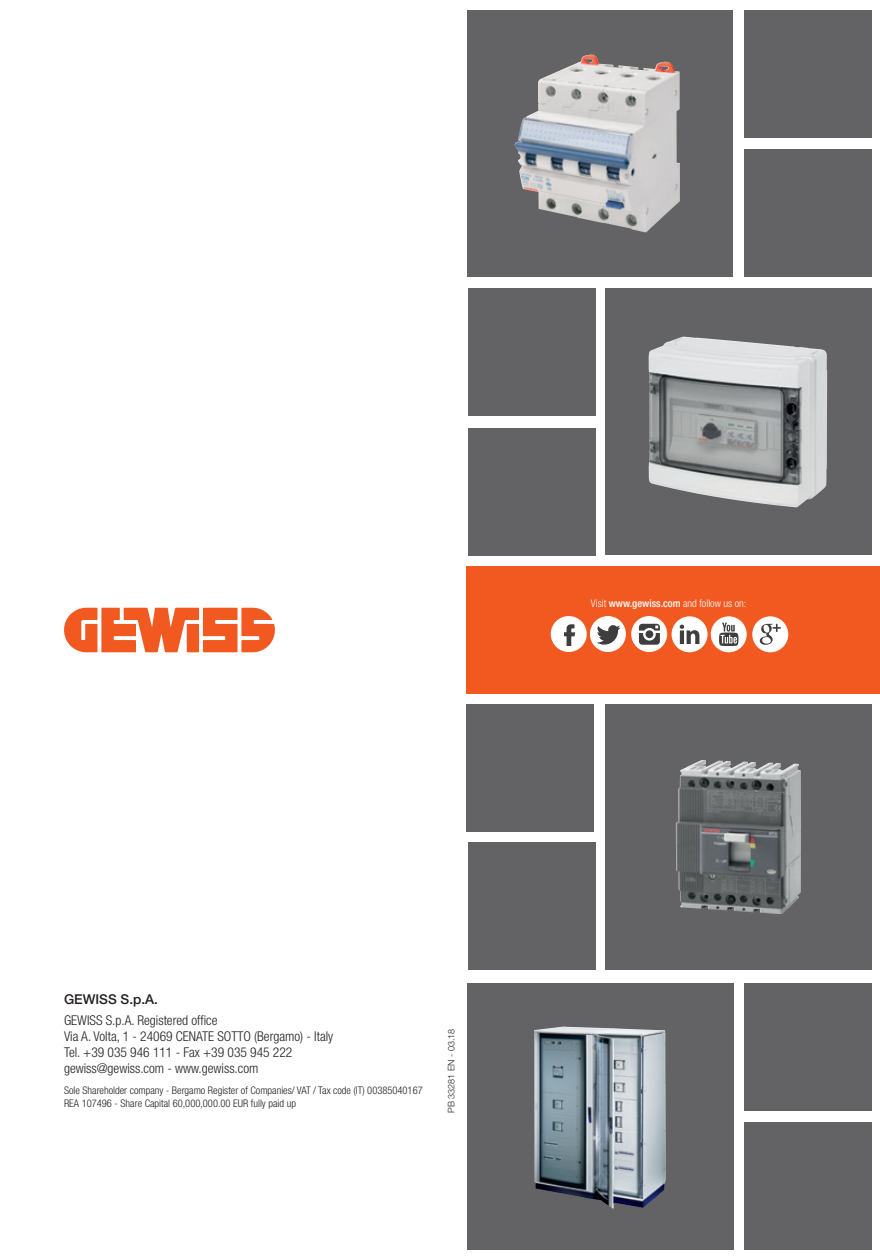
<style>
.page{position:relative;width:880px;height:1257px;background:#fff}
.page>*{position:absolute;margin:0;border:0;box-sizing:border-box;transform-origin:0 0}
.t1{font:300 condensed 13.5px/16.2px "Helvetica Neue LT Std";color:#231f20}
.t2{font:500 13.5px "Helvetica Neue LT Std";color:#231f20}
.t3{font:300 condensed 10.5px/12.6px "Helvetica Neue LT Std";color:#231f20}
.t4{font:300 condensed 10.5px "Helvetica Neue LT Std";color:#fff}
.t5{font:300 9px "Helvetica Neue LT Std";color:#231f20}
.s1{font-weight:500}
</style>
<div class="page">
<div style="left:465px;top:566px;width:414px;height:128px;background:#f15921"></div>
<svg style="left:64px;top:608px;width:211px;height:44px"></svg>
<div style="left:550px;top:616px;width:36px;height:36px;background:#fff;border-radius:50%"></div>
<svg style="left:564px;top:624px;width:11px;height:22px"></svg>
<div style="left:589px;top:616px;width:36px;height:36px;background:#fff;border-radius:50%"></div>
<svg style="left:597px;top:625px;width:23px;height:19px"></svg>
<svg style="left:630px;top:616px;width:36px;height:36px"></svg>
<svg style="left:638px;top:624px;width:21px;height:21px"></svg>
<div style="left:671px;top:616px;width:36px;height:36px;background:#fff;border-radius:50%"></div>
<svg style="left:679px;top:624px;width:20px;height:20px"></svg>
<div style="left:710px;top:616px;width:36px;height:36px;background:#fff;border-radius:50%"></div>
<svg style="left:719px;top:622px;width:19px;height:24px"></svg>
<div style="left:751px;top:616px;width:36px;height:36px;background:#fff;border-radius:50%"></div>
<svg style="left:759px;top:624px;width:21px;height:21px"></svg>
<div style="left:467px;top:983px;width:266px;height:266px;background:#636366"></div>
<img style="left:534px;top:1026px;width:131px;height:182px">
<div style="left:604px;top:289px;width:267px;height:266px;background:#636366"></div>
<img style="left:648px;top:337px;width:178px;height:170px">
<div style="left:467px;top:10px;width:265px;height:267px;background:#636366"></div>
<img style="left:514px;top:55px;width:165px;height:177px">
<div style="left:743px;top:10px;width:128px;height:127px;background:#636366"></div>
<div style="left:467px;top:289px;width:128px;height:127px;background:#636366"></div>
<div style="left:743px;top:149px;width:128px;height:128px;background:#636366"></div>
<div style="left:467px;top:428px;width:128px;height:127px;background:#636366"></div>
<div style="left:604px;top:704px;width:267px;height:266px;background:#636366"></div>
<img style="left:675px;top:760px;width:125px;height:154px">
<div style="left:467px;top:842px;width:128px;height:128px;background:#636366"></div>
<div style="left:743px;top:983px;width:128px;height:127px;background:#636366"></div>
<div style="left:743px;top:1122px;width:128px;height:127px;background:#636366"></div>
<div style="left:465px;top:704px;width:128px;height:127px;background:#636366"></div>
<p class="t4" style="left:590px;top:597px;width:157px">Visit <span class="s1">www.gewiss.com</span> and follow us on:</p>
<p class="t2" style="left:64px;top:991px;width:95px">GEWISS S.p.A.</p>
<p class="t1" style="left:64px;top:1011px;width:270px">GEWISS S.p.A. Registered office<br>Via A. Volta, 1 - 24069 CENATE SOTTO (Bergamo) - Italy Tel. +39 035 946 111 - Fax +39 035 945 222 gewiss@gewiss.com - www.gewiss.com</p>
<p class="t3" style="left:64px;top:1084px;width:360px">Sole Shareholder company - Bergamo Register of Companies/ VAT / Tax code (IT) 00385040167<br>REA 107496 - Share Capital 60,000,000.00 EUR fully paid up</p>
<p class="t5" style="left:445px;top:1113px;width:86px;rotate:-90deg">PB 33281 EN - 03.18</p>
</div>
